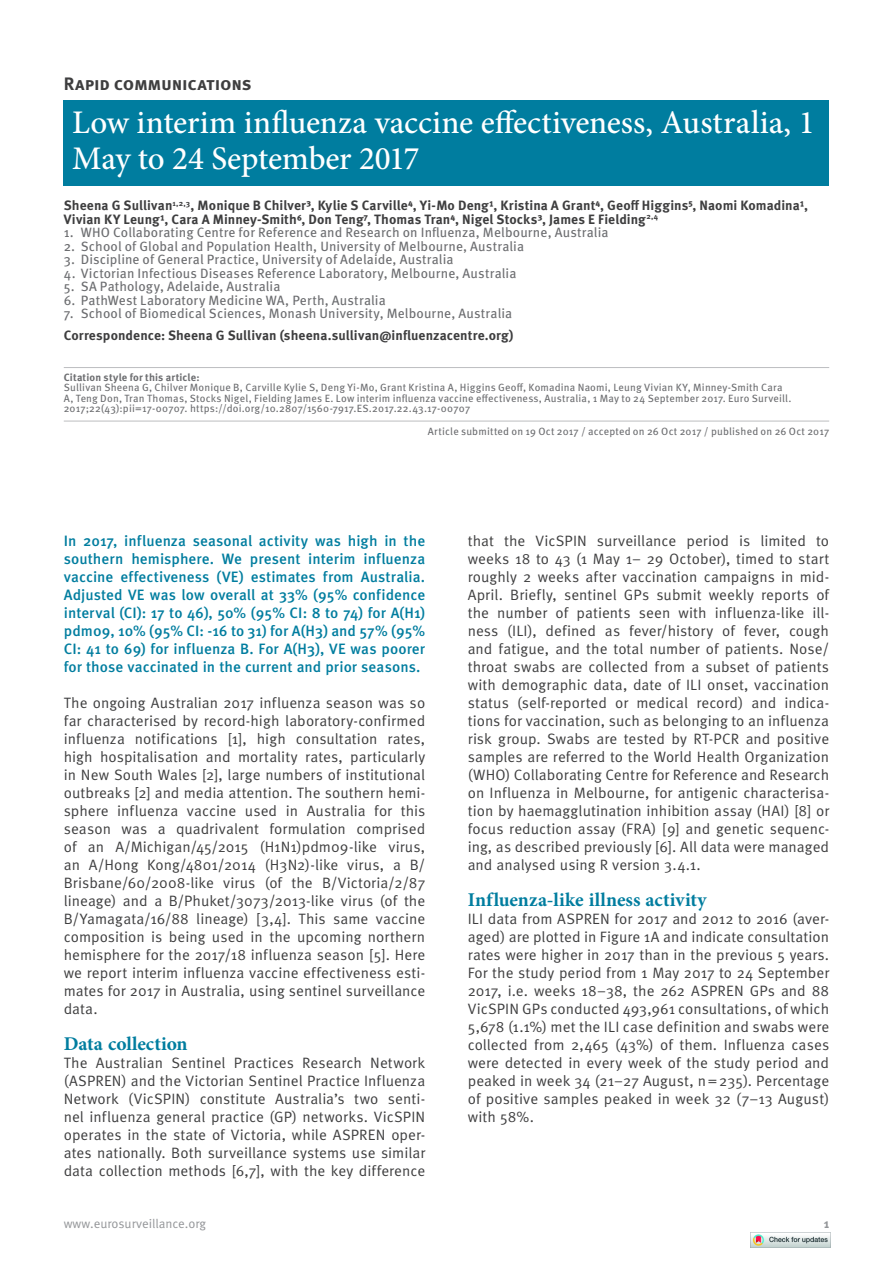
<style>
.page{position:relative;width:893px;height:1263px;background:#fff}
.page>*{position:absolute;margin:0;border:0;box-sizing:border-box;transform-origin:0 0}
.t1{font:500 33px/36px "Minion Pro";letter-spacing:-.005em;color:#fff}
.t2{font:700 19.5px "Minion Pro";color:#007d9f}
.t3{font:700 18px "Meta Pro";letter-spacing:-.015em;color:#3e3e3f}
.t4{font:15px/18px "Meta Pro";color:#3e3e3f;text-align:justify}
.t5{font:500 15px/18px "Meta Pro";letter-spacing:.005em;color:#007d9f;text-align:justify}
.t6{font:13.5px "Meta Pro";letter-spacing:.01em;color:#6c6d70}
.t7{font:700 13.5px/13.5px "Meta Pro";letter-spacing:.01em;color:#3e3e3f}
.t8{font:12.75px "Meta Pro";color:#939598}
.t9{font:700 12.75px "Meta Pro";color:#939598}
.t10{font:10.5px/10.5px "Meta Pro";letter-spacing:.015em;color:#6c6d70}
.t11{font:700 10.5px "Meta Pro";letter-spacing:.015em;color:#6c6d70}
</style>
<div class="page">
<hr style="left:64px;top:367px;width:765px;height:1px;background:#bcbdc0">
<hr style="left:64px;top:421px;width:765px;height:1px;background:#bcbdc0">
<div style="left:64px;top:100px;width:765px;height:86px;background:#007d9f"></div>
<img style="left:750px;top:1232px;width:80px;height:16px">
<p class="t3" style="left:64px;top:72px;width:189px">Rapid communications</p>
<h1 class="t1" style="left:72px;top:104px;width:744px">Low interim influenza vaccine effectiveness, Australia, 1<br>May to 24 September 2017</h1>
<p class="t7" style="left:64px;top:199px;width:746px">Sheena G Sullivan<sup>1,2,3</sup>, Monique B Chilver³, Kylie S Carville⁴, Yi-Mo Deng¹, Kristina A Grant⁴, Geoff Higgins⁵, Naomi Komadina¹,<br>Vivian KY Leung¹, Cara A Minney-Smith⁶, Don Teng⁷, Thomas Tran⁴, Nigel Stocks³, James E Fielding<sup>2,4</sup></p>
<p class="t6" style="left:64px;top:224px;width:546px">1. WHO Collaborating Centre for Reference and Research on Influenza, Melbourne, Australia</p>
<p class="t6" style="left:64px;top:238px;width:462px">2. School of Global and Population Health, University of Melbourne, Australia</p>
<p class="t6" style="left:64px;top:251px;width:391px">3. Discipline of General Practice, University of Adelaide, Australia</p>
<p class="t6" style="left:64px;top:265px;width:454px">4. Victorian Infectious Diseases Reference Laboratory, Melbourne, Australia</p>
<p class="t6" style="left:64px;top:278px;width:218px">5. SA Pathology, Adelaide, Australia</p>
<p class="t6" style="left:64px;top:292px;width:323px">6. PathWest Laboratory Medicine WA, Perth, Australia</p>
<p class="t6" style="left:64px;top:305px;width:450px">7. School of Biomedical Sciences, Monash University, Melbourne, Australia</p>
<p class="t7" style="left:64px;top:329px;width:451px">Correspondence: Sheena G Sullivan (sheena.sullivan@influenzacentre.org)</p>
<p class="t11" style="left:64px;top:370px;width:137px">Citation style for this article:</p>
<p class="t10" style="left:64px;top:383px;width:729px">Sullivan Sheena G, Chilver Monique B, Carville Kylie S, Deng Yi-Mo, Grant Kristina A, Higgins Geoff, Komadina Naomi, Leung Vivian KY, Minney-Smith Cara<br>A, Teng Don, Tran Thomas, Stocks Nigel, Fielding James E. Low interim influenza vaccine effectiveness, Australia, 1 May to 24 September 2017. Euro Surveill.<br>2017;22(43):pii=17-00707. https://doi.org/10.2807/1560-7917.ES.2017.22.43.17-00707</p>
<p class="t10" style="left:428px;top:427px;width:403px">Article submitted on 19 Oct 2017 / accepted on 26 Oct 2017 / published on 26 Oct 2017</p>
<p class="t5" style="left:64px;top:532px;width:363px">In 2017, influenza seasonal activity was high in the southern hemisphere. We present interim influenza vaccine effectiveness (VE) estimates from Australia.<br>Adjusted VE was low overall at 33% (95% confidence interval (CI): 17 to 46), 50% (95% CI: 8 to 74) for A(H1) pdm09, 10% (95% CI: -16 to 31) for A(H3) and 57% (95% CI: 41 to 69) for influenza B. For A(H3), VE was poorer for those vaccinated in the current and prior seasons.</p>
<p class="t4" style="left:64px;top:694px;width:363px">The ongoing Australian 2017 influenza season was so far characterised by record-high laboratory-confirmed influenza notifications [1], high consultation rates, high hospitalisation and mortality rates, particularly in New South Wales [2], large numbers of institutional outbreaks [2] and media attention. The southern hemi&shy;sphere influenza vaccine used in Australia for this season was a quadrivalent formulation comprised of an A/Michigan/45/2015 (H1N1)pdm09-like virus, an A/Hong Kong/4801/2014 (H3N2)-like virus, a B/ Brisbane/60/2008-like virus (of the B/Victoria/2/87 lineage) and a B/Phuket/3073/2013-like virus (of the B/Yamagata/16/88 lineage) [3,4]. This same vaccine composition is being used in the upcoming northern hemisphere for the 2017/18 influenza season [5]. Here we report interim influenza vaccine effectiveness esti&shy;mates for 2017 in Australia, using sentinel surveillance data.</p>
<h2 class="t2" style="left:64px;top:1030px;width:125px">Data collection</h2>
<p class="t4" style="left:64px;top:1054px;width:363px">The Australian Sentinel Practices Research Network (ASPREN) and the Victorian Sentinel Practice Influenza Network (VicSPIN) constitute Australia’s two senti&shy;nel influenza general practice (GP) networks. VicSPIN operates in the state of Victoria, while ASPREN oper&shy;ates nationally. Both surveillance systems use similar data collection methods [6,7], with the key difference</p>
<p class="t4" style="left:468px;top:532px;width:363px">that the VicSPIN surveillance period is limited to weeks 18 to 43 (1 May 1– 29 October), timed to start roughly 2 weeks after vaccination campaigns in mid-April. Briefly, sentinel GPs submit weekly reports of the number of patients seen with influenza-like ill&shy;ness (ILI), defined as fever/history of fever, cough and fatigue, and the total number of patients. Nose/ throat swabs are collected from a subset of patients with demographic data, date of ILI onset, vaccination status (self-reported or medical record) and indica&shy;tions for vaccination, such as belonging to an influenza risk group. Swabs are tested by RT-PCR and positive samples are referred to the World Health Organization (WHO) Collaborating Centre for Reference and Research on Influenza in Melbourne, for antigenic characterisa&shy;tion by haemagglutination inhibition assay (HAI) [8] or focus reduction assay (FRA) [9] and genetic sequenc&shy;ing, as described previously [6]. All data were managed and analysed using R version 3.4.1.</p>
<h2 class="t2" style="left:468px;top:886px;width:240px">Influenza-like illness activity</h2>
<p class="t4" style="left:468px;top:910px;width:363px">ILI data from ASPREN for 2017 and 2012 to 2016 (aver&shy;aged) are plotted in Figure 1A and indicate consultation rates were higher in 2017 than in the previous 5 years.<br>For the study period from 1 May 2017 to 24 September 2017, i.e. weeks 18–38, the 262 ASPREN GPs and 88<br>VicSPIN GPs conducted 493,961 consultations, of which 5,678 (1.1%) met the ILI case definition and swabs were collected from 2,465 (43%) of them. Influenza cases were detected in every week of the study period and peaked in week 34 (21–27 August, n=235). Percentage of positive samples peaked in week 32 (7–13 August) with 58%.</p>
<p class="t8" style="left:64px;top:1215px;width:144px">www.eurosurveillance.org</p>
<p class="t9" style="left:824px;top:1215px;width:7px">1</p>
</div>
